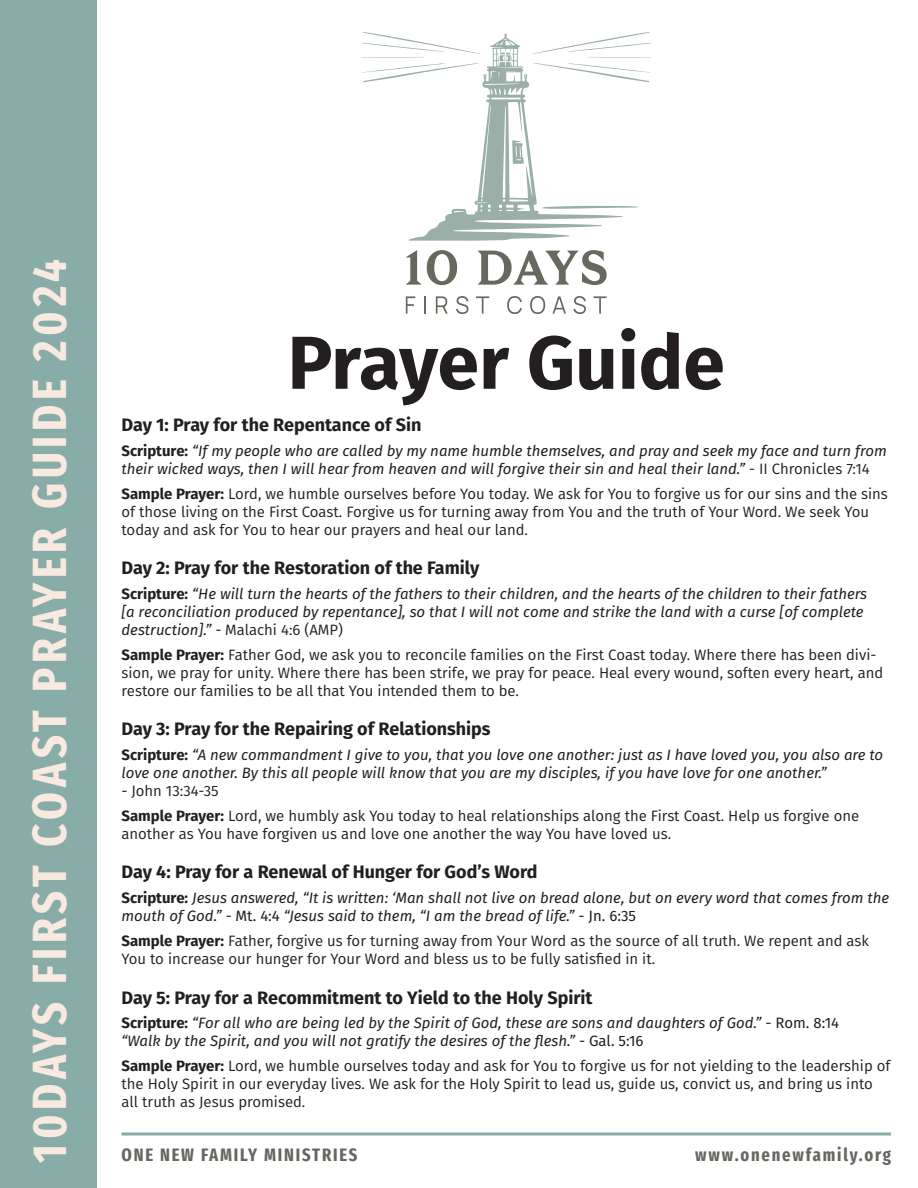
<style>
.page{position:relative;width:918px;height:1188px;background:#fff}
.page>*{position:absolute;margin:0;border:0;box-sizing:border-box;transform-origin:0 0}
.t1{font:700 75px "Fira Sans";color:#231f20}
.t2{font:700 48px "Fira Sans Compressed";letter-spacing:.095em;color:#f8eae1}
.t3{font:700 18px "Fira Sans";color:#231f20}
.t4{font:700 18px "Fira Sans Compressed";letter-spacing:.1em;color:#636960}
.t5{font:15px/18px "Fira Sans";color:#231f20}
.t6{font:italic 15px/18px "Fira Sans";color:#231f20}
.s1{font-weight:700;font-style:normal}
.s2{font-style:normal}
.s3{font-weight:700}
.s4{font-style:italic}
</style>
<div class="page">
<div style="left:0;top:0;width:96px;height:1188px;background:#88aca7"></div>
<svg style="left:406px;top:250px;width:51px;height:35px"></svg>
<svg style="left:478px;top:250px;width:129px;height:35px"></svg>
<svg style="left:406px;top:296px;width:9px;height:18px"></svg>
<svg style="left:424px;top:296px;width:2px;height:18px"></svg>
<svg style="left:436px;top:296px;width:12px;height:18px"></svg>
<svg style="left:456px;top:296px;width:12px;height:18px"></svg>
<svg style="left:476px;top:296px;width:13px;height:18px"></svg>
<svg style="left:507px;top:296px;width:15px;height:18px"></svg>
<svg style="left:530px;top:296px;width:15px;height:18px"></svg>
<svg style="left:553px;top:296px;width:13px;height:18px"></svg>
<svg style="left:573px;top:296px;width:13px;height:18px"></svg>
<svg style="left:594px;top:296px;width:13px;height:18px"></svg>
<svg style="left:409px;top:85px;width:229px;height:156px"></svg>
<svg style="left:361px;top:32px;width:290px;height:53px"></svg>
<svg style="left:122px;top:1132px;width:769px;height:4px;background:#a5c0bc"></svg>
<p class="t2" style="left:9px;top:1163px;width:905px;rotate:-90deg">10DAYS FIRST COAST PRAYER GUIDE 2024</p>
<p class="t1" style="left:288px;top:300px;width:439px">Prayer Guide</p>
<p class="t3" style="left:122px;top:410px;width:302px">Day 1: Pray for the Repentance of Sin</p>
<p class="t6" style="left:122px;top:441px;width:767px"><span class="s1">Scripture:</span> “If my people who are called by my name humble themselves, and pray and seek my face and turn from their wicked ways, then I will hear from heaven and will forgive their sin and heal their land.” <span class="s2">- II Chronicles 7:14</span></p>
<p class="t5" style="left:122px;top:484px;width:768px"><span class="s3">Sample Prayer:</span> Lord, we humble ourselves before You today. We ask for You to forgive us for our sins and the sins of those living on the First Coast. Forgive us for turning away from You and the truth of Your Word. We seek You today and ask for You to hear our prayers and heal our land.</p>
<p class="t3" style="left:122px;top:553px;width:360px">Day 2: Pray for the Restoration of the Family</p>
<p class="t6" style="left:122px;top:584px;width:747px"><span class="s1">Scripture:</span> “He will turn the hearts of the fathers to their children, and the hearts of the children to their fathers [a reconciliation produced by repentance], so that I will not come and strike the land with a curse [of complete destruction].” - <span class="s2">Malachi 4:6 (AMP)</span></p>
<p class="t5" style="left:122px;top:645px;width:763px"><span class="s3">Sample Prayer:</span> Father God, we ask you to reconcile families on the First Coast today. Where there has been divi&shy;sion, we pray for unity. Where there has been strife, we pray for peace. Heal every wound, soften every heart, and restore our families to be all that You intended them to be.</p>
<p class="t3" style="left:122px;top:714px;width:371px">Day 3: Pray for the Repairing of Relationships</p>
<p class="t6" style="left:122px;top:745px;width:763px"><span class="s1">Scripture:</span> “A new commandment I give to you, that you love one another: just as I have loved you, you also are to love one another. By this all people will know that you are my disciples, if you have love for one another.”</p>
<p class="t5" style="left:122px;top:781px;width:99px"><span class="s4">-</span> John 13:34-35</p>
<p class="t5" style="left:122px;top:806px;width:739px"><span class="s3">Sample Prayer:</span> Lord, we humbly ask You today to heal relationships along the First Coast. Help us forgive one another as You have forgiven us and love one another the way You have loved us.</p>
<p class="t3" style="left:122px;top:857px;width:418px">Day 4: Pray for a Renewal of Hunger for God’s Word</p>
<p class="t6" style="left:122px;top:889px;width:769px"><span class="s1">Scripture:</span> Jesus answered, “It is written: ‘Man shall not live on bread alone, but on every word that comes from the mouth of God.” - <span class="s2">Mt. 4:4</span> “Jesus said to them, “I am the bread of life.” <span class="s2">- Jn. 6:35</span></p>
<p class="t5" style="left:122px;top:931px;width:749px"><span class="s3">Sample Prayer:</span> Father, forgive us for turning away from Your Word as the source of all truth. We repent and ask<br>You to increase our hunger for Your Word and bless us to be fully satisfied in it.</p>
<p class="t3" style="left:122px;top:982px;width:473px">Day 5: Pray for a Recommitment to Yield to the Holy Spirit</p>
<p class="t6" style="left:122px;top:1014px;width:719px"><span class="s1">Scripture:</span> “For all who are being led by the Spirit of God, these are sons and daughters of God.” - <span class="s2">Rom. 8:14 </span>“Walk by the Spirit, and you will not gratify the desires of the flesh.” <span class="s2">- Gal. 5:16</span></p>
<p class="t5" style="left:122px;top:1056px;width:770px"><span class="s3">Sample Prayer:</span> Lord, we humble ourselves today and ask for You to forgive us for not yielding to the leadership of the Holy Spirit in our everyday lives. We ask for the Holy Spirit to lead us, guide us, convict us, and bring us into all truth as Jesus promised.</p>
<p class="t4" style="left:122px;top:1140px;width:237px">ONE NEW FAMILY MINISTRIES</p>
<p class="t4" style="left:695px;top:1140px;width:197px">www.onenewfamily.org</p>
</div>
